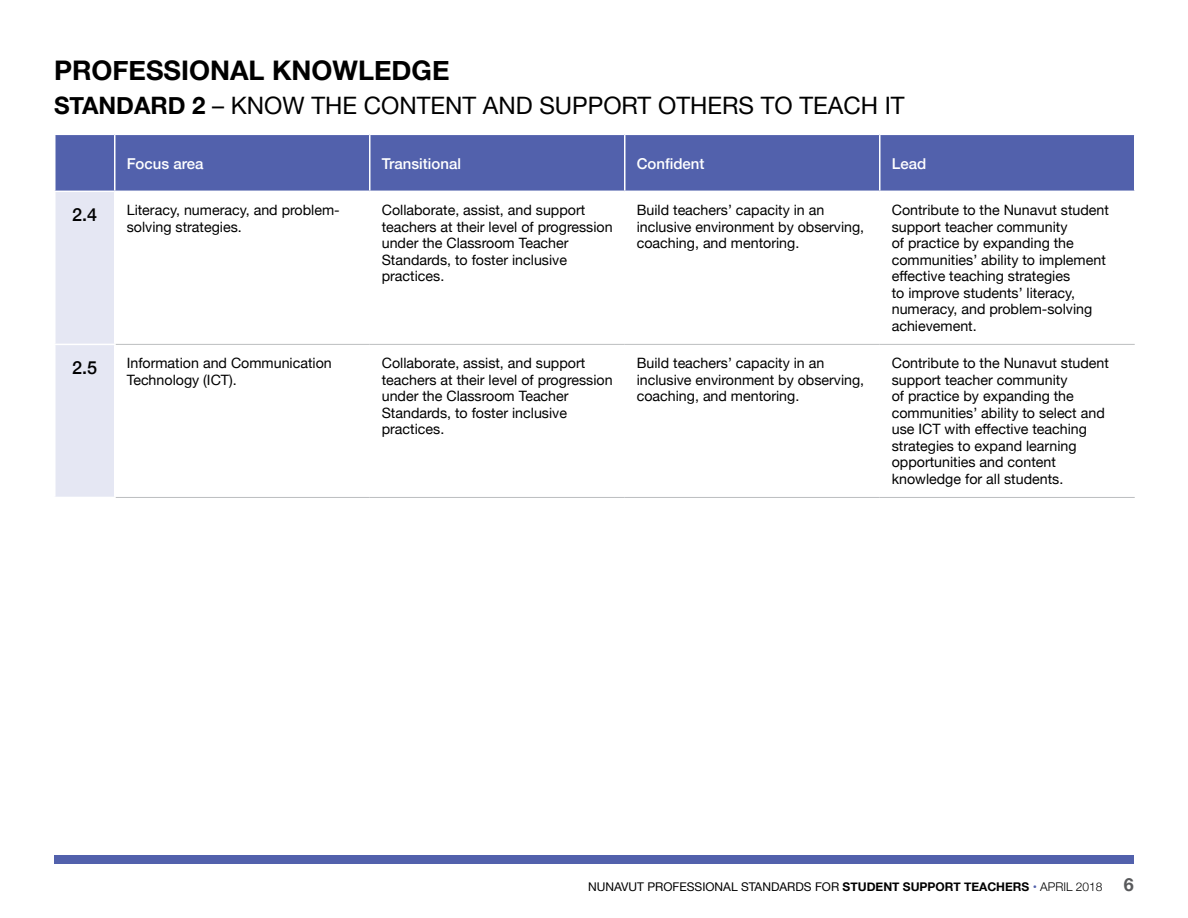
<style>
.page{position:relative;width:1188px;height:918px;background:#fff}
.page>*{position:absolute;margin:0;border:0;box-sizing:border-box;transform-origin:0 0}
.t1{font:700 27px "Helvetica Neue";color:#000}
.t2{font:24px "Helvetica Neue";color:#000}
.t3{font:500 18px "Helvetica Neue";color:#000}
.t4{font:500 15px "Helvetica Neue";color:#fff}
.t5{font:14.25px/16.5px "Helvetica Neue";color:#000}
.t6{font:700 12px "Helvetica Neue";color:#000}
.t7{font:12px "Helvetica Neue";color:#000}
.s1{font-weight:700}
.s2{font-weight:400;color:#5261ac}
.s3{font-weight:300}
.s4{font-size:18px;color:#58595b}
</style>
<div class="page">
<div style="left:54px;top:855px;width:1080px;height:9px;background:#5261ac"></div>
<div style="left:56px;top:135px;width:1078px;height:56px;background:#5261ac"></div>
<div style="left:56px;top:192px;width:58px;height:305px;background:#e5e7f3"></div>
<hr style="left:114px;top:135px;width:2px;height:56px;background:#fff">
<hr style="left:369px;top:135px;width:1px;height:56px;background:#fff">
<hr style="left:624px;top:135px;width:2px;height:56px;background:#fff">
<hr style="left:879px;top:135px;width:1px;height:56px;background:#fff">
<hr style="left:116px;top:344px;width:254px;height:1px;background:#bcbec0">
<hr style="left:370px;top:344px;width:255px;height:1px;background:#bcbec0">
<hr style="left:625px;top:344px;width:255px;height:1px;background:#bcbec0">
<hr style="left:880px;top:344px;width:255px;height:1px;background:#bcbec0">
<hr style="left:116px;top:497px;width:254px;height:1px;background:#bcbec0">
<hr style="left:370px;top:497px;width:255px;height:1px;background:#bcbec0">
<hr style="left:625px;top:497px;width:255px;height:1px;background:#bcbec0">
<hr style="left:880px;top:497px;width:255px;height:1px;background:#bcbec0">
<hr style="left:54px;top:344px;width:62px;height:1px;background:#fff">
<h1 class="t1" style="left:54px;top:50px;width:397px">PROFESSIONAL KNOWLEDGE</h1>
<h2 class="t2" style="left:54px;top:88px;width:846px"><span class="s1">STANDARD 2</span> – Know the content and Support Others to teac h it</h2>
<p class="t4" style="left:127px;top:151px;width:78px">Focus area</p>
<p class="t4" style="left:382px;top:151px;width:81px">Transitional</p>
<p class="t4" style="left:637px;top:151px;width:69px">Confident</p>
<p class="t4" style="left:892px;top:151px;width:36px">Lead</p>
<p class="t3" style="left:72px;top:200px;width:27px">2.4</p>
<p class="t5" style="left:127px;top:203px;width:215px">Literacy, numeracy, and problem&shy;solving strategies.</p>
<p class="t5" style="left:382px;top:203px;width:232px">Collaborate, assist, and support teachers at their level of progression under the Classroom Teacher<br>Standards, to foster inclusive practices.</p>
<p class="t5" style="left:637px;top:203px;width:229px">Build teachers’ capacity in an inclusive environment by observing, coaching, and mentoring.</p>
<p class="t5" style="left:892px;top:203px;width:219px">Contribute to the Nunavut student support teacher community<br>of practice by expanding the communities’ ability to implement effective teaching strategies<br>to improve students’ literacy, numeracy, and problem-solving achievement.</p>
<p class="t3" style="left:72px;top:353px;width:27px">2.5</p>
<p class="t5" style="left:127px;top:356px;width:207px">Information and Communication<br>Technology (ICT).</p>
<p class="t5" style="left:382px;top:356px;width:232px">Collaborate, assist, and support teachers at their level of progression under the Classroom Teacher<br>Standards, to foster inclusive practices.</p>
<p class="t5" style="left:637px;top:356px;width:229px">Build teachers’ capacity in an inclusive environment by observing, coaching, and mentoring.</p>
<p class="t5" style="left:892px;top:356px;width:219px">Contribute to the Nunavut student support teacher community<br>of practice by expanding the communities’ ability to select and use I CT with effective teaching strategies to expand learning opportunities and content knowledge for all students.</p>
<p class="t7" style="left:588px;top:878px;width:236px">Nunavut Professional Standards FOR</p>
<p class="t6" style="left:843px;top:877px;width:293px">STUDENT SUPPORT TEACHERS <span class="s2">•</span> <span class="s3">APRIL 2018</span> <span class="s4">6</span></p>
</div>
